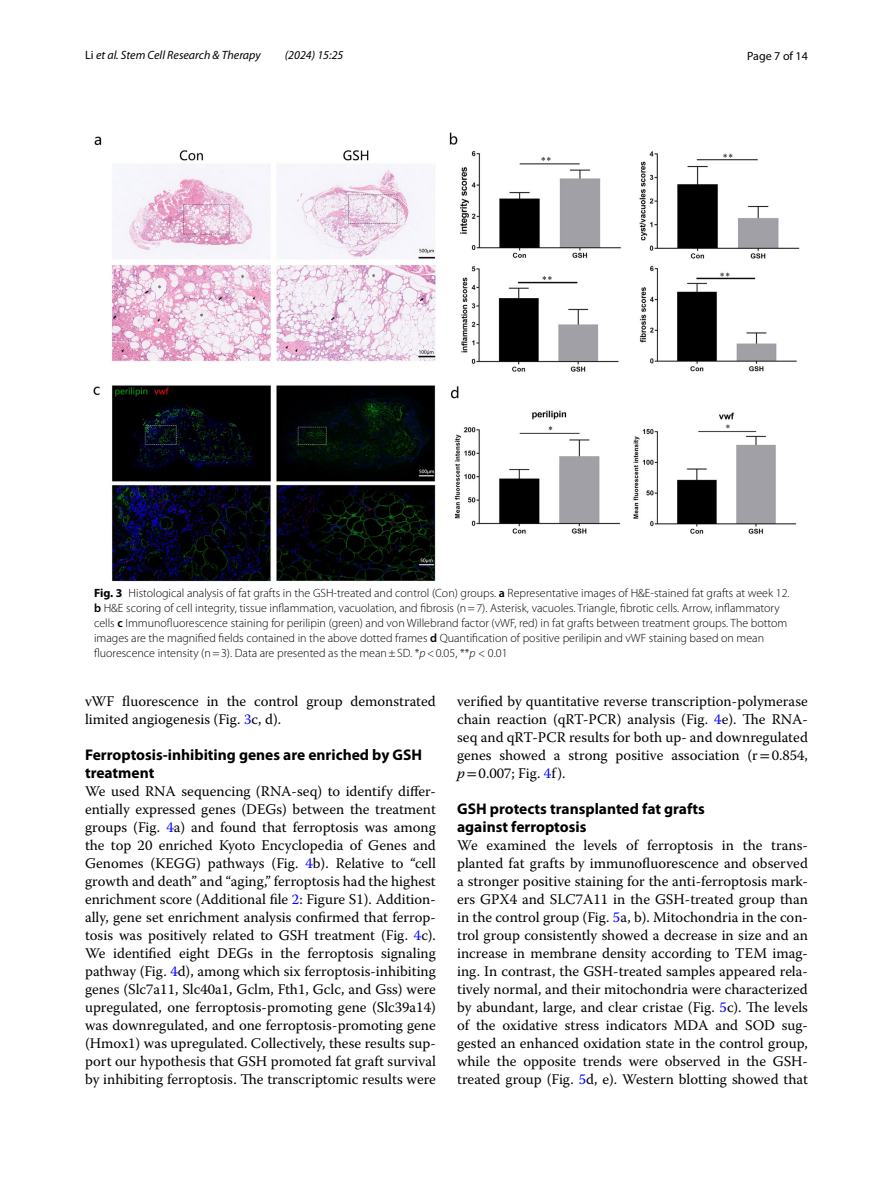
<style>
.page{position:relative;width:893px;height:1187px;background:#fff}
.page>*{position:absolute;margin:0;border:0;box-sizing:border-box;transform-origin:0 0}
.t1{font:700 15.45px/18px "Myriad Pro";color:#000}
.t2{font:14.7px/18px "Warnock Pro";color:#000;text-align:justify}
.t3{font:300 12px/15px "Myriad Pro";color:#000}
.t4{font:italic 12px "Myriad Pro";color:#000}
.t5{font:12px "Myriad Pro";color:#000}
.s1{font-style:normal}
.s2{font-weight:700}
.s3{font-weight:600}
.s4{font-style:italic}
.s5{color:#00f}
.s6{font-family:"STIX"}
</style>
<div class="page">
<img style="left:94px;top:133px;width:705px;height:449px">
<p class="t4" style="left:85px;top:48px;width:177px"><span class="s1">Li</span> et al. Stem Cell Research &amp; Therapy</p>
<p class="t4" style="left:285px;top:48px;width:60px">(2024) 15:25</p>
<p class="t5" style="left:747px;top:48px;width:62px">Page 7 of 14</p>
<p class="t3" style="left:94px;top:585px;width:697px"><span class="s2">Fig. 3</span> Histological analysis of fat grafts in the GSH-treated and control (Con) groups. <span class="s3">a</span> Representative images of H&amp;E-stained fat grafts at week 12. <span class="s3">b</span> H&amp;E scoring of cell integrity, tissue inflammation, vacuolation, and fibrosis (n=7). Asterisk, vacuoles. Triangle, fibrotic cells. Arrow, inflammatory cells <span class="s3">c</span> Immunofluorescence staining for perilipin (green) and von Willebrand factor (vWF, red) in fat grafts between treatment groups. The bottom images are the magnified fields contained in the above dotted frames <span class="s3">d</span> Quantification of positive perilipin and vWF staining based on mean fluorescence intensity (n=3). Data are presented as the mean±SD. *<span class="s4">p</span>&lt;0.05, **<span class="s4">p</span> &lt; 0.01</p>
<p class="t2" style="left:85px;top:692px;width:352px">vWF fluorescence in the control group demonstrated limited angiogenesis (Fig. <span class="s5">3</span>c, d).</p>
<p class="t1" style="left:85px;top:745px;width:339px">Ferroptosis‑inhibiting genes are enriched by GSH treatment</p>
<p class="t2" style="left:85px;top:782px;width:352px">We used RNA sequencing (RNA-seq) to identify differ&shy;entially expressed genes (DEGs) between the treatment groups (Fig. <span class="s5">4</span>a) and found that ferroptosis was among the top 20 enriched Kyoto Encyclopedia of Genes and Genomes (KEGG) pathways (Fig. <span class="s5">4</span>b). Relative to “cell growth and death” and “aging,” ferroptosis had the highest enrichment score (Additional file <span class="s5">2</span>: Figure S1). Addition&shy;ally, gene set enrichment analysis confirmed that ferrop&shy;tosis was positively related to GSH treatment (Fig. <span class="s5">4</span>c).<br>We identified eight DEGs in the ferroptosis signaling pathway (Fig. <span class="s5">4</span>d), among which six ferroptosis-inhibiting genes (Slc7a11, Slc40a1, Gclm, Fth1, Gclc, and Gss) were upregulated, one ferroptosis-promoting gene (Slc39a14) was downregulated, and one ferroptosis-promoting gene (Hmox1) was upregulated. Collectively, these results sup&shy;port our hypothesis that GSH promoted fat graft survival by inhibiting ferroptosis. The transcriptomic results were</p>
<p class="t2" style="left:457px;top:692px;width:352px">verified by quantitative reverse transcription-polymerase chain reaction (qRT-PCR) analysis (Fig. <span class="s5">4</span>e). The RNA&shy;seq and qRT-PCR results for both up- and downregulated genes showed a strong positive association (r<span class="s6">=</span>0.854, <span class="s4">p</span><span class="s6">=</span>0.007; Fig. <span class="s5">4</span>f).</p>
<p class="t1" style="left:457px;top:799px;width:249px">GSH protects transplanted fat grafts against ferroptosis</p>
<p class="t2" style="left:457px;top:836px;width:352px">We examined the levels of ferroptosis in the trans&shy;planted fat grafts by immunofluorescence and observed a stronger positive staining for the anti-ferroptosis mark&shy;ers GPX4 and SLC7A11 in the GSH-treated group than in the control group (Fig. <span class="s5">5</span>a, b). Mitochondria in the con&shy;trol group consistently showed a decrease in size and an increase in membrane density according to TEM imag&shy;ing. In contrast, the GSH-treated samples appeared rela&shy;tively normal, and their mitochondria were characterized by abundant, large, and clear cristae (Fig. <span class="s5">5</span>c). The levels of the oxidative stress indicators MDA and SOD sug&shy;gested an enhanced oxidation state in the control group, while the opposite trends were observed in the GSH&shy;treated group (Fig. <span class="s5">5</span>d, e). Western blotting showed that</p>
</div>
